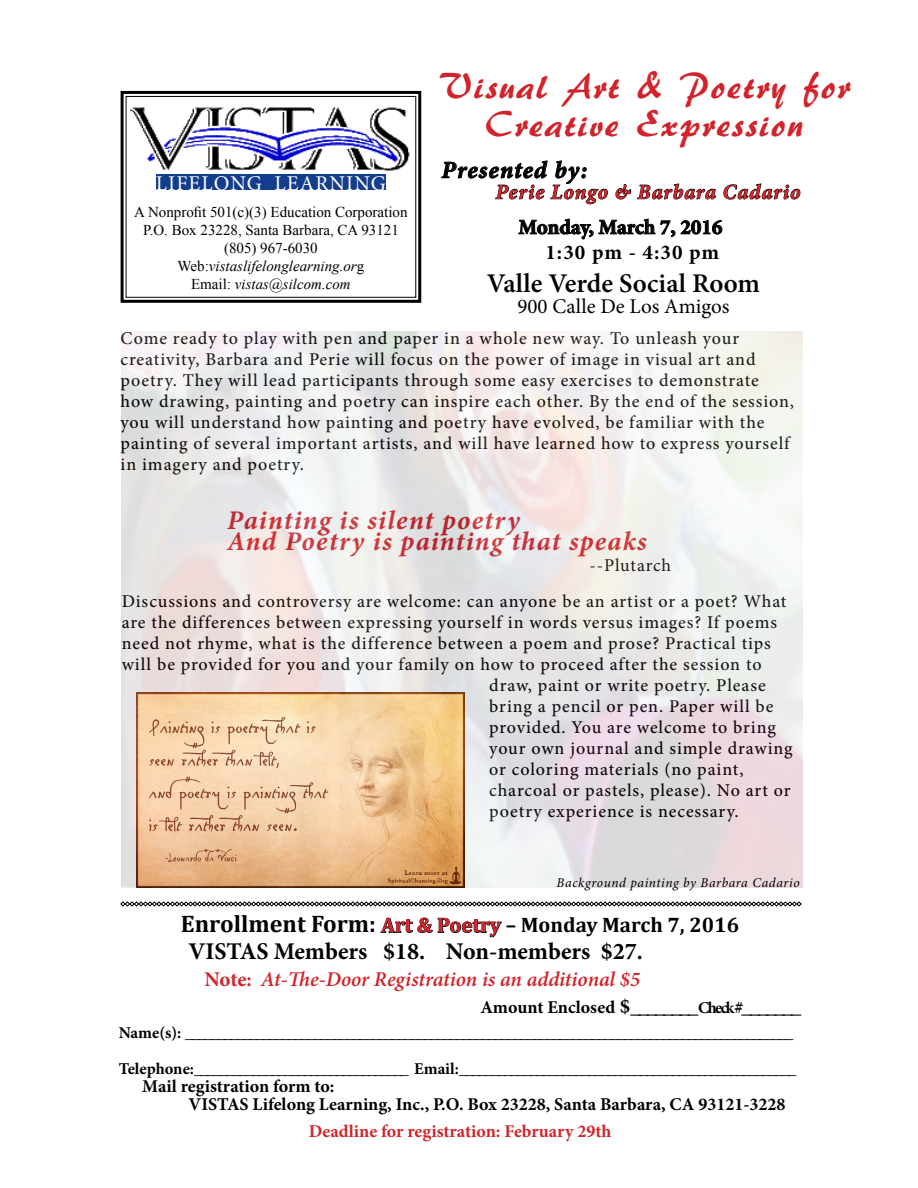
<style>
.page{position:relative;width:918px;height:1188px;background:#fff}
.page>*{position:absolute;margin:0;border:0;box-sizing:border-box;transform-origin:0 0}
.t1{font:37.5px/37.5px "ARBERKLEY";letter-spacing:.05em;color:#d2232a;text-align:center}
.t2{font:italic 700 27px/21px "Minion Pro";letter-spacing:.045em;color:#d2232a}
.t3{font:600 27px "Minion Pro";letter-spacing:.005em;color:#000}
.t4{font:700 24px "Minion Pro";letter-spacing:-.005em;color:#000}
.t5{font:italic 700 24px "Minion Pro";letter-spacing:.05em;color:#000}
.t6{font:italic 600 21px/27px "Minion Pro";letter-spacing:-.005em;color:#d2232a}
.t7{font:700 21px "Cambria";color:#000}
.t8{font:700 21px/25.7px "Minion Pro";color:#000;text-align:right}
.t9{font:italic 700 21px "Minion Pro";letter-spacing:.05em;color:#d2232a}
.t10{font:21px "Minion Pro";color:#000}
.t11{font:21px "Minion Pro";letter-spacing:.05em;color:#fff}
.t12{font:500 18px/21px "Minion Pro";letter-spacing:.05em;color:#000}
.t13{font:700 18px/18px "Minion Pro";color:#000}
.t14{font:700 18px "Minion Pro";color:#d2232a}
.t15{font:18px "Minion Pro";letter-spacing:.04em;color:#000}
.t16{font:700 16.5px/36px "Minion Pro";color:#000}
.t17{font:15px/18px "Times New Roman";color:#000;text-align:center}
.t18{font:italic 13.5px "Minion Pro";letter-spacing:.04em;color:#000}
.s1{font-style:italic}
.s2{font-size:24px}
.s3{color:#d2232a}
.s4{font-weight:700;font-style:normal}
.s5{font-weight:700;font-style:normal;font-size:18px;color:#000}
.s6{font-weight:700;font-style:normal;color:#000}
.s7{font-weight:700;font-style:normal;font-size:16.5px;color:#000}
</style>
<div class="page">
<svg style="left:120px;top:90px;width:302px;height:213px"></svg>
<div style="left:126px;top:96px;width:290px;height:202px;border:1px solid #000"></div>
<svg style="left:120px;top:901px;width:682px;height:5px"></svg>
<svg style="left:441px;top:160px;width:167px;height:45px"></svg>
<svg style="left:615px;top:184px;width:16px;height:16px"></svg>
<svg style="left:637px;top:183px;width:79px;height:17px"></svg>
<svg style="left:723px;top:183px;width:78px;height:17px"></svg>
<svg style="left:518px;top:218px;width:205px;height:22px"></svg>
<svg style="left:380px;top:917px;width:122px;height:21px"></svg>
<img style="left:131px;top:101px;width:280px;height:102px">
<div style="left:156px;top:174px;width:230px;height:16px;background:#133d8d"></div>
<img style="left:122px;top:331px;width:680px;height:557px">
<img style="left:136px;top:693px;width:329px;height:195px">
<p class="t11" style="left:156px;top:169px;width:231px">LIFELONG LEARNING</p>
<p class="t17" style="left:134px;top:202px;width:275px">A Nonprofit 501(c)(3) Education Corporation<br>P.O. Box 23228, Santa Barbara, CA 93121 (805) 967-6030<br>Web:<span class="s1">vistaslifelonglearning.or</span>g<br>Email: <span class="s1">vistas@silcom.com</span></p>
<h1 class="t1" style="left:439px;top:68px;width:413px">Visual Art &amp; Poetry for<br>Creative Expression</h1>
<h3 class="t5" style="left:442px;top:153px;width:147px">Presented by:</h3>
<p class="t9" style="left:496px;top:177px;width:306px">Perie Longo &amp; Barbara Cadario</p>
<p class="t8" style="left:518px;top:214px;width:205px">Monday, March 7, 2016<br>1:30 pm - 4:30 pm</p>
<h2 class="t3" style="left:487px;top:264px;width:275px">Valle Verde Social Room</h2>
<p class="t10" style="left:517px;top:292px;width:214px">900 Calle De Los Amigos</p>
<p class="t12" style="left:121px;top:328px;width:675px">Come ready to play with pen and paper in a whole new way. To unleash your creativity, Barbara and Perie will focus on the power of image in visual art and poetry. They will lead participants through some easy exercises to demonstrate how drawing, painting and poetry can inspire each other. By the end of the session, you will understand how painting and poetry have evolved, be familiar with the painting of several important artists, and will have learned how to express yourself in imagery and poetry.</p>
<h2 class="t2" style="left:227px;top:510px;width:421px">Painting is silent poetry<br>And Poetry is painting that speaks</h2>
<p class="t15" style="left:590px;top:554px;width:83px">--Plutarch</p>
<p class="t12" style="left:122px;top:591px;width:666px">Discussions and controversy are welcome: can anyone be an artist or a poet? What</p>
<p class="t12" style="left:122px;top:612px;width:657px">are the differences between expressing yourself in words versus images? If poems</p>
<p class="t12" style="left:122px;top:633px;width:651px">need not rhyme, what is the difference between a poem and prose? Practical tips</p>
<p class="t12" style="left:122px;top:654px;width:641px">will be provided for you and your family on how to proceed after the session to</p>
<p class="t12" style="left:489px;top:675px;width:278px">draw, paint or write poetry. Please</p>
<p class="t12" style="left:489px;top:696px;width:286px">bring a pencil or pen. Paper will be</p>
<p class="t12" style="left:489px;top:717px;width:288px">provided. You are welcome to bring</p>
<p class="t12" style="left:489px;top:738px;width:305px">your own journal and simple drawing</p>
<p class="t12" style="left:489px;top:759px;width:256px">or coloring materials (no paint,</p>
<p class="t12" style="left:489px;top:780px;width:303px">charcoal or pastels, please). No art or</p>
<p class="t12" style="left:489px;top:801px;width:251px">poetry experience is necessary.</p>
<p class="t18" style="left:557px;top:873px;width:245px">Background painting by Barbara Cadario</p>
<p class="t7" style="left:181px;top:910px;width:560px"><span class="s2">Enrollment Form:</span> <span class="s3">Art &amp; Poetry</span> – Monday March 7, 2016</p>
<h3 class="t4" style="left:188px;top:935px;width:456px">VISTAS Members $18. Non-members $27.</h3>
<p class="t6" style="left:480px;top:966px;width:323px;text-indent:-276px"><span class="s4">Note:</span> At-The-Door Registration is an additional $5<br><span class="s5">Amount Enclosed</span> <span class="s6">$________</span> <span class="s7">Check</span> <span class="s5">#</span><span class="s6">_______</span></p>
<p class="t16" style="left:119px;top:1015px;width:679px">Name(s): ______________________________________________________________________________________________<br>Telephone:_________________________________ Email:____________________________________________________</p>
<p class="t13" style="left:189px;top:1077px;width:598px;text-indent:-46px">Mail registration form to:<br>VISTAS Lifelong Learning, Inc., P.O. Box 23228, Santa Barbara, CA 93121-3228</p>
<p class="t14" style="left:309px;top:1119px;width:304px">Deadline for registration: February 29th</p>
</div>
